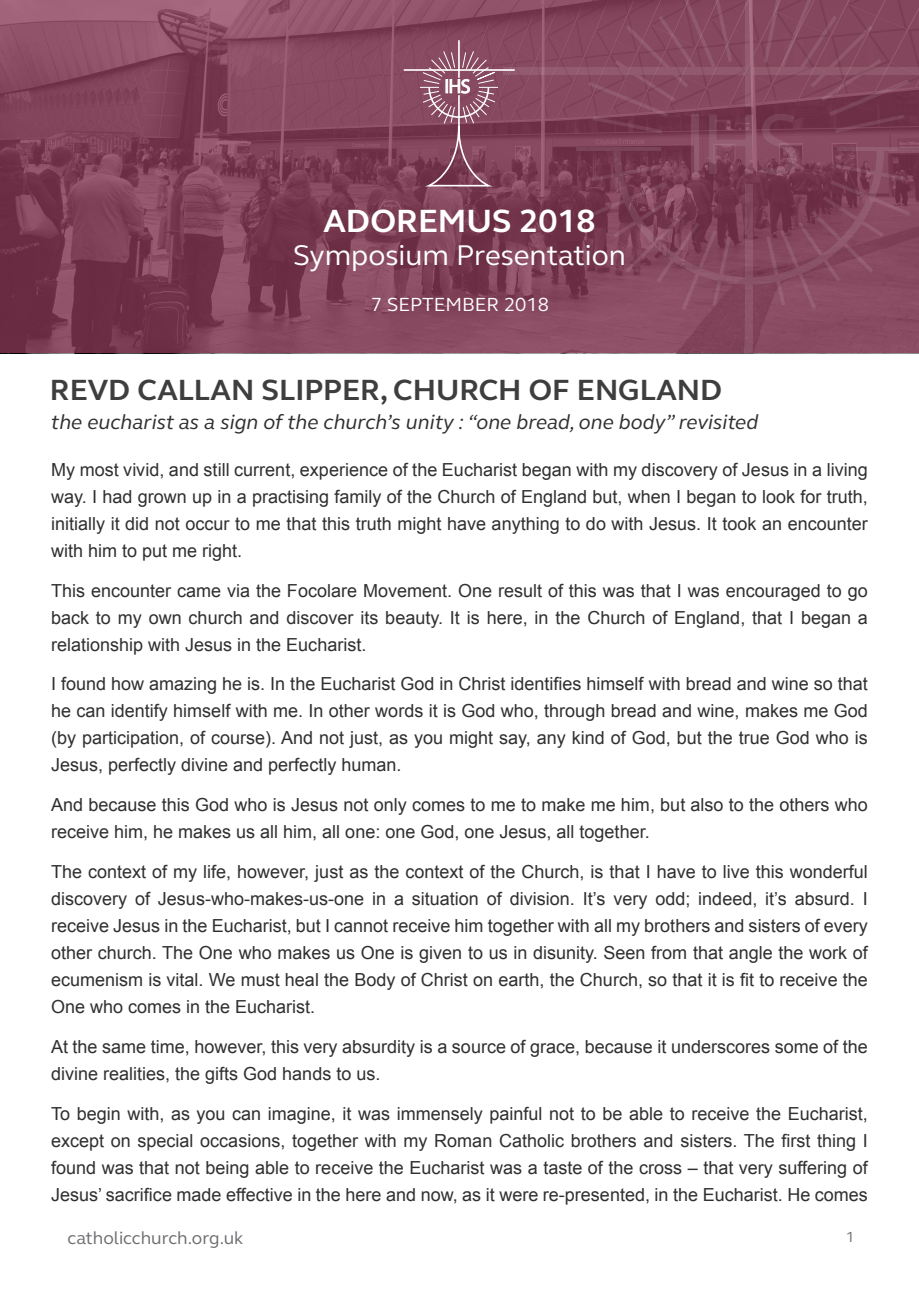
<style>
.page{position:relative;width:919px;height:1289px;background:#fff}
.page>*{position:absolute;margin:0;border:0;box-sizing:border-box;transform-origin:0 0}
.t1{font:700 33px "FS Elliot";color:#fff}
.t2{font:700 30px "FS Elliot";color:#3e3e3f}
.t3{font:29.25px "FS Elliot Pro";color:#fff}
.t4{font:italic 21px "FS Elliot Pro";color:#312f30}
.t5{font:19.5px "FS Elliot Pro";color:#fff}
.t6{font:18px/27px "Arial";color:#312f30;text-align:justify}
.t7{font:18px "FS Elliot Pro";color:#6c6d70}
.t8{font:15px "FS Elliot Pro";color:#6c6d70}
</style>
<div class="page">
<svg style="left:0;top:0;width:918px;height:353px;background:#804359"></svg>
<svg style="left:402px;top:39px;width:114px;height:148px;background:#8c5468"></svg>
<div style="left:744px;top:184px;width:8px;height:160px;background:#8c5569"></div>
<svg style="left:597px;top:321px;width:302px;height:33px;background:#874c61"></svg>
<svg style="left:503px;top:67px;width:415px;height:8px"></svg>
<svg style="left:575px;top:147px;width:13px;height:4px"></svg>
<hr style="left:837px;top:147px;width:81px;height:4px;background:#8d566a">
<svg style="left:588px;top:0;width:322px;height:310px;background:#81455a"></svg>
<h1 class="t1" style="left:323px;top:199px;width:273px">ADOREMUS 2018</h1>
<h3 class="t3" style="left:293px;top:236px;width:334px">Symposium Presentation</h3>
<p class="t5" style="left:371px;top:291px;width:179px">7 SEPTEMBER 2018</p>
<p class="t2" style="left:50px;top:370px;width:673px">REVD CALLAN SLIPPER, CHURCH OF ENGLAND</p>
<p class="t4" style="left:51px;top:408px;width:708px">the eucharist as a sign of the church’s unity : “one bread, one body” revisited</p>
<p class="t6" style="left:51px;top:456px;width:818px">My most vivid, and still current, experience of the Eucharist began with my discovery of Jesus in a living way. I had grown up in a practising family of the Church of England but, when I began to look for truth, initially it did not occur to me that this truth might have anything to do with Jesus. It took an encounter with him to put me right.</p>
<p class="t6" style="left:51px;top:576px;width:818px">This encounter came via the Focolare Movement. One result of this was that I was encouraged to go back to my own church and discover its beauty. It is here, in the Church of England, that I began a relationship with Jesus in the Eucharist.</p>
<p class="t6" style="left:51px;top:670px;width:818px">I found how amazing he is. In the Eucharist God in Christ identifies himself with bread and wine so that he can identify himself with me. In other words it is God who, through bread and wine, makes me God (by participation, of course). And not just, as you might say, any kind of God, but the true God who is Jesus, perfectly divine and perfectly human.</p>
<p class="t6" style="left:51px;top:791px;width:818px">And because this God who is Jesus not only comes to me to make me him, but also to the others who receive him, he makes us all him, all one: one God, one Jesus, all together.</p>
<p class="t6" style="left:51px;top:858px;width:818px">The context of my life, however, just as the context of the Church, is that I have to live this wonderful discovery of Jesus-who-makes-us-one in a situation of division. It’s very odd; indeed, it’s absurd. I receive Jesus in the Eucharist, but I cannot receive him together with all my brothers and sisters of every other church. The One who makes us One is given to us in disunity. Seen from that angle the work of ecumenism is vital. We must heal the Body of Christ on earth, the Church, so that it is fit to receive the One who comes in the Eucharist.</p>
<p class="t6" style="left:51px;top:1032px;width:818px">At the same time, however, this very absurdity is a source of grace, because it underscores some of the divine realities, the gifts God hands to us.</p>
<p class="t6" style="left:51px;top:1099px;width:818px">To begin with, as you can imagine, it was immensely painful not to be able to receive the Eucharist, except on special occasions, together with my Roman Catholic brothers and sisters. The first thing I found was that not being able to receive the Eucharist was a taste of the cross – that very suffering of Jesus’ sacrifice made effective in the here and now, as it were re-presented, in the Eucharist. He comes</p>
<p class="t7" style="left:68px;top:1225px;width:177px">catholicchurch.org.uk</p>
<p class="t8" style="left:845px;top:1226px;width:10px">1</p>
</div>
